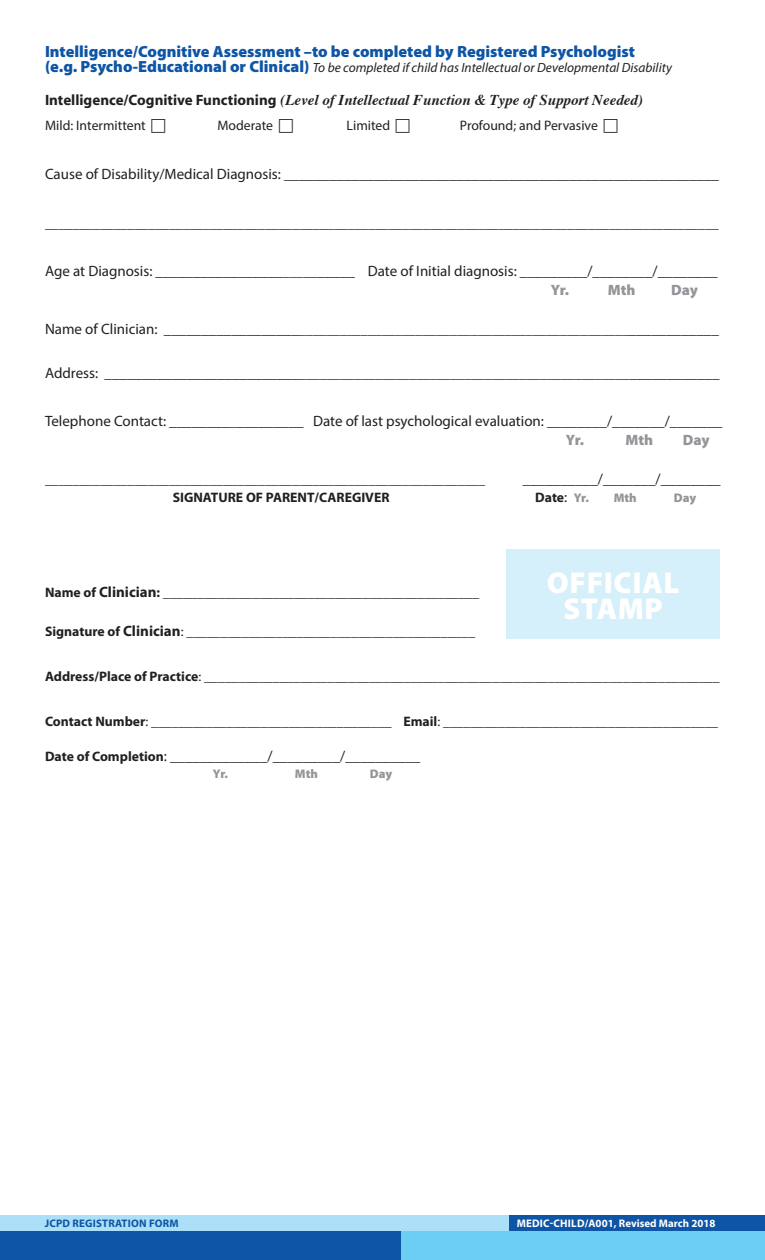
<style>
.page{position:relative;width:765px;height:1260px;background:#fff}
.page>*{position:absolute;margin:0;border:0;box-sizing:border-box;transform-origin:0 0}
.t1{font:900 30.25px "Myriad Pro";letter-spacing:.02em;color:#fff}
.t2{font:900 16.25px "Myriad Pro";color:#0e55a5}
.t3{font:15px "Myriad Pro";color:#231f20}
.t4{font:italic 700 15px "Times";color:#231f20}
.t5{font:900 15px "Myriad Pro";color:#939598}
.t6{font:13.75px "Myriad Pro";color:#231f20}
.t7{font:700 13.75px "Myriad Pro";color:#231f20}
.t8{font:italic 13.38px "Myriad Pro";color:#231f20}
.t9{font:900 12.5px "Myriad Pro";color:#939598}
.t10{font:700 11px "Myriad Pro";color:#fff}
.t11{font:700 11px "Myriad Pro";letter-spacing:.02em;color:#0e55a5}
.s1{font-weight:900;font-style:normal;font-size:16.25px;color:#0e55a5}
.s2{font-family:"Myriad";font-style:normal}
.s3{font-size:13.75px}
.s4{font-size:15px}
.s5{font-weight:400;font-size:15px}
.s6{font-weight:900;font-size:12.5px;color:#939598}
.s7{font-weight:700}
.s8{font-weight:700;font-size:15px}
.s9{font-weight:700;font-size:13.75px}
</style>
<div class="page">
<div style="left:0;top:1215px;width:765px;height:45px;background:#abe0f8"></div>
<div style="left:509px;top:1215px;width:256px;height:45px;background:#0e55a5"></div>
<div style="left:0;top:1231px;width:765px;height:29px;background:#6ccef5"></div>
<div style="left:0;top:1231px;width:400px;height:29px;background:#0e55a5"></div>
<div style="left:506px;top:549px;width:214px;height:90px;background:#d5effb"></div>
<p class="t2" style="left:45px;top:42px;width:592px">Intelligence/Cognitive Assessment –to be completed by Registered Psychologist</p>
<p class="t8" style="left:45px;top:59px;width:629px"><span class="s1">(e.g. Psycho-Educational or Clinical)</span> To be completed if child has Intellectual or Developmental Disability</p>
<p class="t4" style="left:45px;top:86px;width:600px"><span class="s2">Intelligence/Cognitive Functioning</span> (Level of Intellectual Function &amp; Type of Support Needed)</p>
<p class="t6" style="left:45px;top:117px;width:102px">Mild: Intermittent</p>
<p class="t6" style="left:218px;top:117px;width:57px">Moderate</p>
<p class="t6" style="left:347px;top:117px;width:45px">Limited</p>
<p class="t6" style="left:460px;top:117px;width:139px">Profound; and Pervasive</p>
<p class="t3" style="left:45px;top:165px;width:676px">Cause of Disability/Medical Diagnosis: __________________________________________________________</p>
<p class="t6" style="left:45px;top:215px;width:675px">__________________________________________________________________________________________________</p>
<p class="t3" style="left:45px;top:262px;width:674px">Age at Diagnosis: _________________<span class="s3">_____</span>_____ Date of Initial diagnosis: _________/________/________</p>
<p class="t5" style="left:551px;top:282px;width:20px">Yr.</p>
<p class="t5" style="left:608px;top:282px;width:29px">Mth</p>
<p class="t5" style="left:671px;top:282px;width:28px">Day</p>
<p class="t6" style="left:45px;top:321px;width:675px"><span class="s4">Name of Clinician: __________________</span>________________________________________________<span class="s4">____________</span></p>
<p class="t6" style="left:45px;top:365px;width:676px"><span class="s4">Address: __________________________</span>________________________________________________<span class="s4">____________</span></p>
<p class="t3" style="left:45px;top:412px;width:679px">Telephone Contact: ________<span class="s3">_</span>_________ Date of last psychological evaluation: ________/_______/_______</p>
<p class="t5" style="left:566px;top:432px;width:20px">Yr.</p>
<p class="t5" style="left:626px;top:432px;width:29px">Mth</p>
<p class="t5" style="left:683px;top:432px;width:28px">Day</p>
<p class="t6" style="left:45px;top:471px;width:441px">________________________________________________________________</p>
<p class="t3" style="left:523px;top:470px;width:199px">__________/_______/________</p>
<p class="t7" style="left:173px;top:490px;width:218px">SIGNATURE OF PARENT/CAREGIVER</p>
<p class="t7" style="left:535px;top:490px;width:55px">Date<span class="s5">:</span> <span class="s6">Yr.</span></p>
<p class="t9" style="left:614px;top:491px;width:25px">Mth</p>
<p class="t9" style="left:674px;top:491px;width:24px">Day</p>
<p class="t1" style="left:547px;top:565px;width:134px">OFFICIAL</p>
<p class="t1" style="left:563px;top:591px;width:101px">STAMP</p>
<p class="t6" style="left:45px;top:584px;width:436px"><span class="s7">Name of</span> <span class="s8">Clinician</span><span class="s7">:</span> ______________________________________________</p>
<p class="t6" style="left:45px;top:623px;width:432px"><span class="s7">Signature of</span> <span class="s8">Clinician</span>: __________________________________________</p>
<p class="t6" style="left:45px;top:668px;width:676px"><span class="s7">Address/Place of Practice</span>: ___________________________________________________________________________</p>
<p class="t6" style="left:45px;top:713px;width:675px"><span class="s7">Contact Number</span>: ___________________________________ <span class="s7">Email</span>: ________________________________________</p>
<p class="t3" style="left:45px;top:746px;width:377px"><span class="s9">Date of Completion</span>: _____________/_________/__________</p>
<p class="t9" style="left:213px;top:767px;width:17px">Yr.</p>
<p class="t9" style="left:295px;top:767px;width:25px">Mth</p>
<p class="t9" style="left:370px;top:767px;width:24px">Day</p>
<p class="t11" style="left:45px;top:1217px;width:136px">JCPD REGISTRATION FORM</p>
<p class="t10" style="left:517px;top:1217px;width:200px">MEDIC-CHILD/A001, Revised March 2018</p>
</div>
